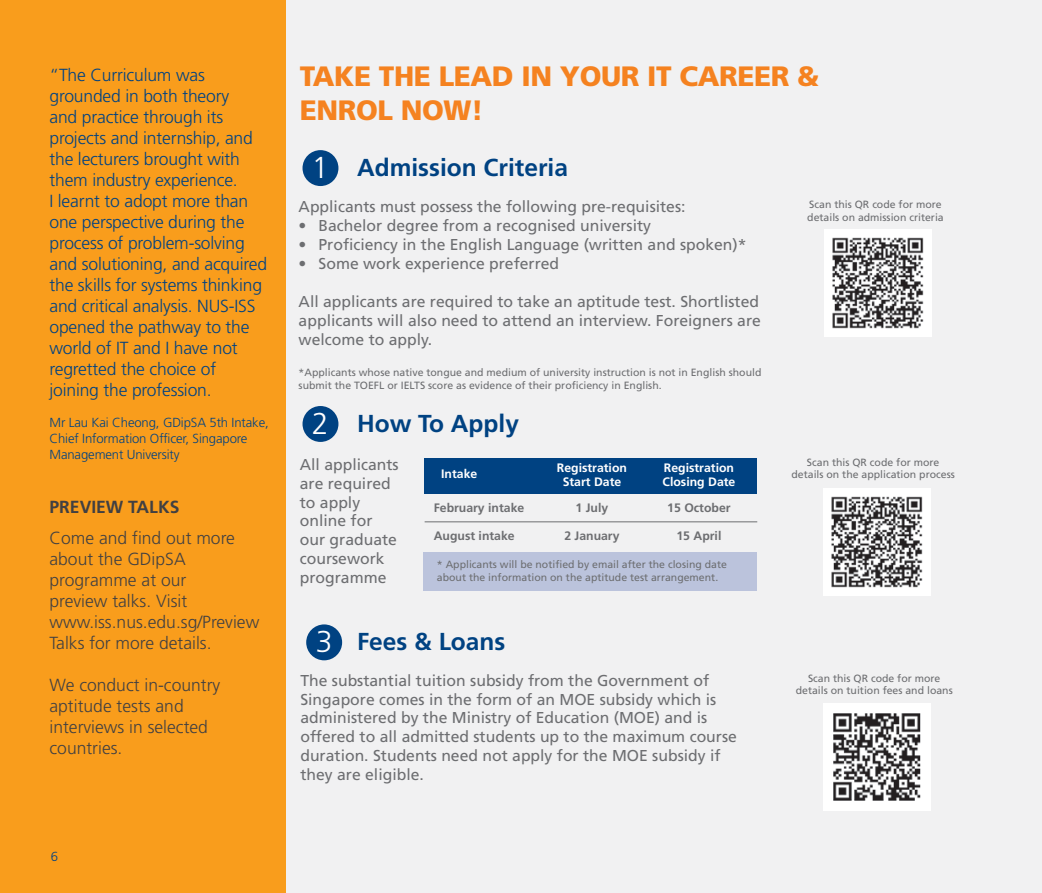
<style>
.page{position:relative;width:1042px;height:893px;background:#f1f1f2}
.page>*{position:absolute;margin:0;border:0;box-sizing:border-box;transform-origin:0 0}
.t1{font:300 30.28px "Frutiger LT";color:#fff}
.t2{font:900 28px/33.6px "Frutiger LT";letter-spacing:-.015em;color:#f58220}
.t3{font:700 24.5px "Frutiger LT";color:#004282}
.t4{font:300 17.5px/21px "Frutiger LT";letter-spacing:-.01em;color:#004282}
.t5{font:300 17.5px/21px "Frutiger LT";color:#414042}
.t6{font:700 17.5px "Frutiger LT";color:#414042}
.t7{font:15.75px/18.9px "Frutiger LT";color:#6d6e71}
.t8{font:300 13.12px/15.8px "Frutiger LT";letter-spacing:-.01em;color:#004282}
.t9{font:700 12.25px "Frutiger LT";color:#6d6e71}
.t10{font:700 12.25px/14.7px "Frutiger LT";color:#fff;text-align:center}
.t11{font:10.5px/12.6px "Frutiger LT";color:#6d6e71}
</style>
<div class="page">
<div style="left:0;top:0;width:285px;height:893px;background:#f99d1c"></div>
<div style="left:306px;top:624px;width:36px;height:36px;background:#004282;border-radius:50%"></div>
<div style="left:302px;top:150px;width:36px;height:36px;background:#004282;border-radius:50%"></div>
<img style="left:823px;top:704px;width:107px;height:107px">
<img style="left:824px;top:229px;width:107px;height:107px">
<div style="left:423px;top:552px;width:334px;height:39px;background:#bbc3dc"></div>
<div style="left:424px;top:458px;width:332px;height:36px;background:#004282"></div>
<hr style="left:425px;top:521px;width:332px;height:1px;background:#6d6e71">
<div style="left:302px;top:406px;width:36px;height:36px;background:#004282;border-radius:50%"></div>
<img style="left:823px;top:488px;width:107px;height:107px">
<p class="t4" style="left:50px;top:64px;width:219px">“The Curriculum was grounded in both theory<br>and practice through its projects and internship, and the lecturers brought with them industry experience.<br>I learnt to adopt more than one perspective during the process of problem-solving and solutioning, and acquired the skills for systems thinking and critical analysis. NUS-ISS opened the pathway to the world of IT and I have not regretted the choice of joining the profession.</p>
<p class="t8" style="left:50px;top:415px;width:221px">Mr Lau Kai Cheong, GDipSA 5th Intake,<br>Chief Information Officer, Singapore<br>Management University</p>
<p class="t6" style="left:50px;top:496px;width:131px">PREVIEW TALKS</p>
<p class="t5" style="left:50px;top:528px;width:211px">Come and find out more about the GDipSA programme at our<br>preview talks. Visit www.iss.nus.edu.sg/Preview<br>Talks for more details.</p>
<p class="t5" style="left:50px;top:675px;width:172px">We conduct in-country aptitude tests and interviews in selected countries.</p>
<p class="t8" style="left:51px;top:849px;width:9px">6</p>
<h2 class="t2" style="left:300px;top:60px;width:521px">TAKE THE LEAD IN YOUR IT CAREER &amp;<br>ENROL NOW!</h2>
<h1 class="t1" style="left:312px;top:150px;width:18px">1</h1>
<h3 class="t3" style="left:357px;top:153px;width:212px">Admission Criteria</h3>
<p class="t7" style="left:299px;top:197px;width:388px">Applicants must possess the following pre-requisites:</p>
<p class="t7" style="left:299px;top:216px;width:354px">• Bachelor degree from a recognised university</p>
<p class="t7" style="left:299px;top:235px;width:449px">• Proficiency in the English Language (written and spoken)*</p>
<p class="t7" style="left:299px;top:254px;width:262px">• Some work experience preferred</p>
<p class="t7" style="left:299px;top:292px;width:464px;text-align:justify">All applicants are required to take an aptitude test. Shortlisted applicants will also need to attend an interview. Foreigners are welcome to apply.</p>
<p class="t11" style="left:299px;top:366px;width:464px">*Applicants whose native tongue and medium of university instruction is not in English should submit the TOEFL or IELTS score as evidence of their proficiency in English.</p>
<h1 class="t1" style="left:312px;top:406px;width:18px">2</h1>
<h3 class="t3" style="left:357px;top:409px;width:163px">How To Apply</h3>
<p class="t7" style="left:300px;top:455px;width:100px">All applicants are required to apply online for our graduate coursework programme</p>
<p class="t10" style="left:441px;top:467px;width:38px">Intake</p>
<p class="t9" style="left:434px;top:500px;width:92px">February intake</p>
<p class="t9" style="left:434px;top:529px;width:82px">August intake</p>
<p class="t10" style="left:557px;top:460px;width:72px">Registration<br>Start Date</p>
<p class="t9" style="left:575px;top:500px;width:34px">1 July</p>
<p class="t9" style="left:564px;top:529px;width:57px">2 January</p>
<p class="t10" style="left:662px;top:460px;width:74px;text-align:left">Registration<br>Closing Date</p>
<p class="t9" style="left:667px;top:500px;width:65px">15 October</p>
<p class="t9" style="left:676px;top:529px;width:46px">15 April</p>
<p class="t11" style="left:437px;top:558px;width:291px">* Applicants will be notified by email after the closing date about the information on the aptitude test arrangement.</p>
<h1 class="t1" style="left:316px;top:625px;width:18px">3</h1>
<h3 class="t3" style="left:357px;top:627px;width:150px">Fees &amp; Loans</h3>
<p class="t7" style="left:300px;top:671px;width:438px">The substantial tuition subsidy from the Government of Singapore comes in the form of an MOE subsidy which is administered by the Ministry of Education (MOE) and is offered to all admitted students up to the maximum course duration. Students need not apply for the MOE subsidy if they are eligible.</p>
<p class="t11" style="left:807px;top:198px;width:138px">Scan this QR code for more details on admission criteria</p>
<p class="t11" style="left:791px;top:456px;width:165px;text-align:center">Scan this QR code for more details on the application process</p>
<p class="t11" style="left:796px;top:672px;width:158px;text-align:center">Scan this QR code for more details on tuition fees and loans</p>
</div>
